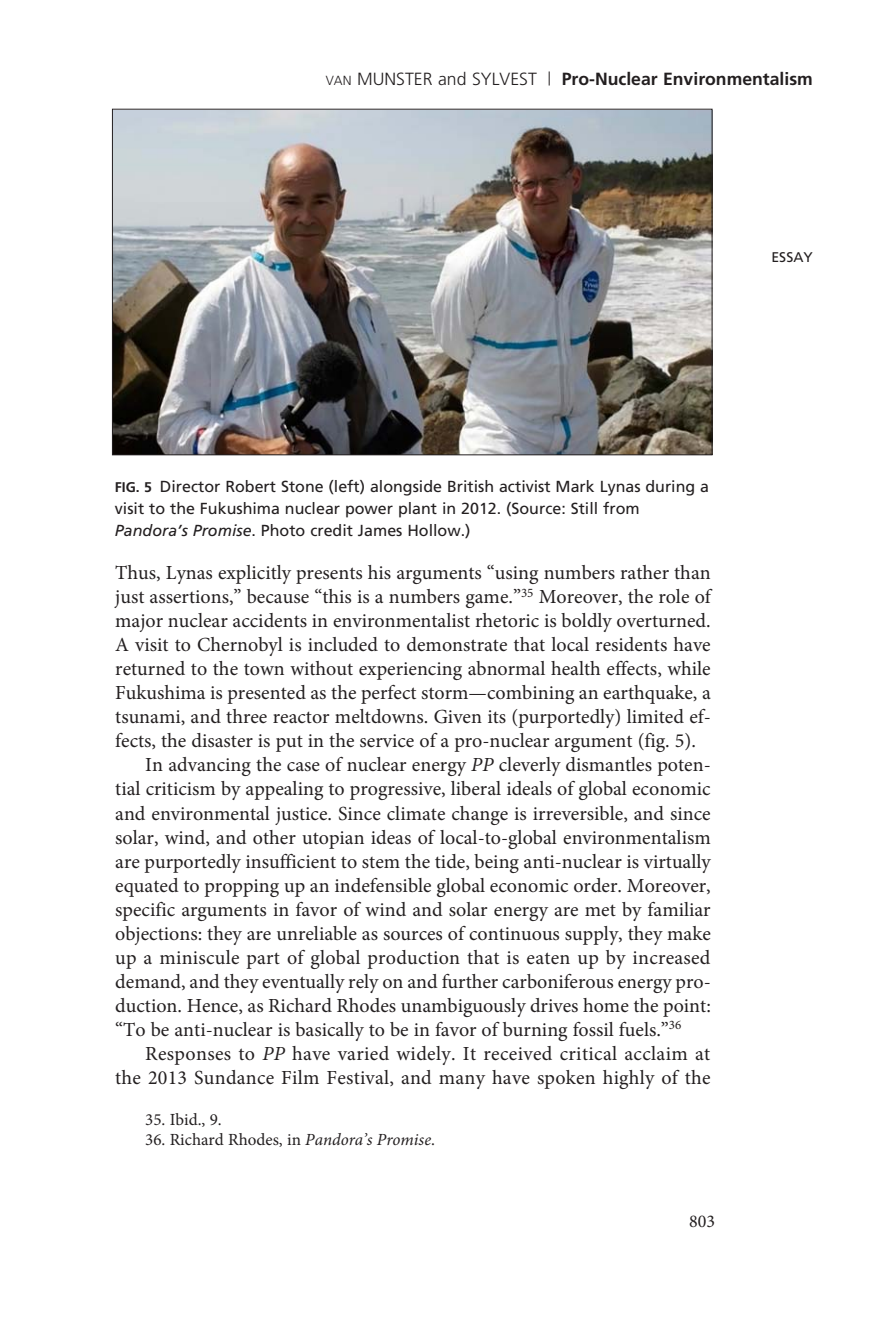
<style>
.page{position:relative;width:891px;height:1323px;background:#fff}
.page>*{position:absolute;margin:0;border:0;box-sizing:border-box;transform-origin:0 0}
.t1{font:20px "Minion Pro";color:#231f20}
.t2{font:20px "Minion Pro";letter-spacing:.02em;color:#231f20}
.t3{font:18px "Minion Pro";color:#231f20}
.t4{font:700 17.6px "Frutiger LT Std";color:#231f20}
.t5{font:17px "Minion Pro";color:#231f20}
.t6{font:16px/22px "Frutiger LT Std";color:#231f20}
.t7{font:14px "Frutiger LT Std";color:#231f20}
.s1{font-weight:300;font-size:13.2px}
.s2{font-weight:300}
.s3{font-weight:300;color:#fff}
.s4{font-weight:300;font-size:14px}
.s5{font-weight:700;font-size:14px}
.s6{font-style:italic}
</style>
<div class="page">
<img style="left:114px;top:111px;width:596px;height:342px">
<p class="t4" style="left:325px;top:71px;width:488px"><span class="s1">VAN</span> <span class="s2">MUNSTER and SYLVEST</span><span class="s3">K</span><span class="s4">|</span><span class="s3">K</span>Pro-Nuclear Environmentalism</p>
<p class="t7" style="left:771px;top:251px;width:43px">ESSAY</p>
<p class="t6" style="left:115px;top:476px;width:595px"><span class="s5">FIG. 5</span> Director Robert Stone (left) alongside British activist Mark Lynas during a visit to the Fukushima nuclear power plant in 2012. (Source: Still from<br><span class="s6">Pandora’s Promise</span>. Photo credit James Hollow.)</p>
<p class="t1" style="left:115px;top:565px;width:596px">Thus, Lynas explicitly presents his arguments “using numbers rather than</p>
<p class="t1" style="left:115px;top:589px;width:596px">just assertions,” because “this is a numbers game.”<sup>35</sup> Moreover, the role of</p>
<p class="t1" style="left:115px;top:613px;width:596px">major nuclear accidents in environmentalist rhetoric is boldly overturned.</p>
<p class="t1" style="left:115px;top:637px;width:596px">A visit to Chernobyl is included to demonstrate that local residents have</p>
<p class="t1" style="left:115px;top:661px;width:596px">returned to the town without experiencing abnormal health effects, while</p>
<p class="t1" style="left:115px;top:685px;width:596px">Fukushima is presented as the perfect storm—combining an earthquake, a</p>
<p class="t1" style="left:115px;top:709px;width:596px">tsunami, and three reactor meltdowns. Given its (purportedly) limited ef-</p>
<p class="t1" style="left:115px;top:733px;width:582px">fects, the disaster is put in the service of a pro-nuclear argument (fig. 5).</p>
<p class="t1" style="left:145px;top:757px;width:566px">In advancing the case of nuclear energy <span class="s6">PP</span> cleverly dismantles poten-</p>
<p class="t1" style="left:115px;top:781px;width:596px">tial criticism by appealing to progressive, liberal ideals of global economic</p>
<p class="t1" style="left:115px;top:805px;width:596px">and environmental justice. Since climate change is irreversible, and since</p>
<p class="t1" style="left:115px;top:829px;width:596px">solar, wind, and other utopian ideas of local-to-global environmentalism</p>
<p class="t1" style="left:115px;top:853px;width:596px">are purportedly insufficient to stem the tide, being anti-nuclear is virtually</p>
<p class="t1" style="left:115px;top:877px;width:596px">equated to propping up an indefensible global economic order. Moreover,</p>
<p class="t1" style="left:115px;top:901px;width:596px">specific arguments in favor of wind and solar energy are met by familiar</p>
<p class="t1" style="left:115px;top:925px;width:596px">objections: they are unreliable as sources of continuous supply, they make</p>
<p class="t1" style="left:115px;top:949px;width:596px">up a miniscule part of global production that is eaten up by increased</p>
<p class="t1" style="left:115px;top:973px;width:596px">demand, and they eventually rely on and further carboniferous energy pro-</p>
<p class="t1" style="left:115px;top:997px;width:596px">duction. Hence, as Richard Rhodes unambiguously drives home the point:</p>
<p class="t1" style="left:115px;top:1021px;width:567px">“To be anti-nuclear is basically to be in favor of burning fossil fuels.”<sup>36</sup></p>
<p class="t2" style="left:145px;top:1045px;width:566px">Responses to <span class="s6">PP</span> have varied widely. It received critical acclaim at</p>
<p class="t1" style="left:115px;top:1069px;width:596px">the 2013 Sundance Film Festival, and many have spoken highly of the</p>
<p class="t5" style="left:145px;top:1112px;width:78px">35. Ibid., 9.</p>
<p class="t5" style="left:145px;top:1132px;width:291px">36. Richard Rhodes, in <span class="s6">Pandora’s Promise</span>.</p>
<p class="t3" style="left:688px;top:1213px;width:27px">803</p>
</div>
